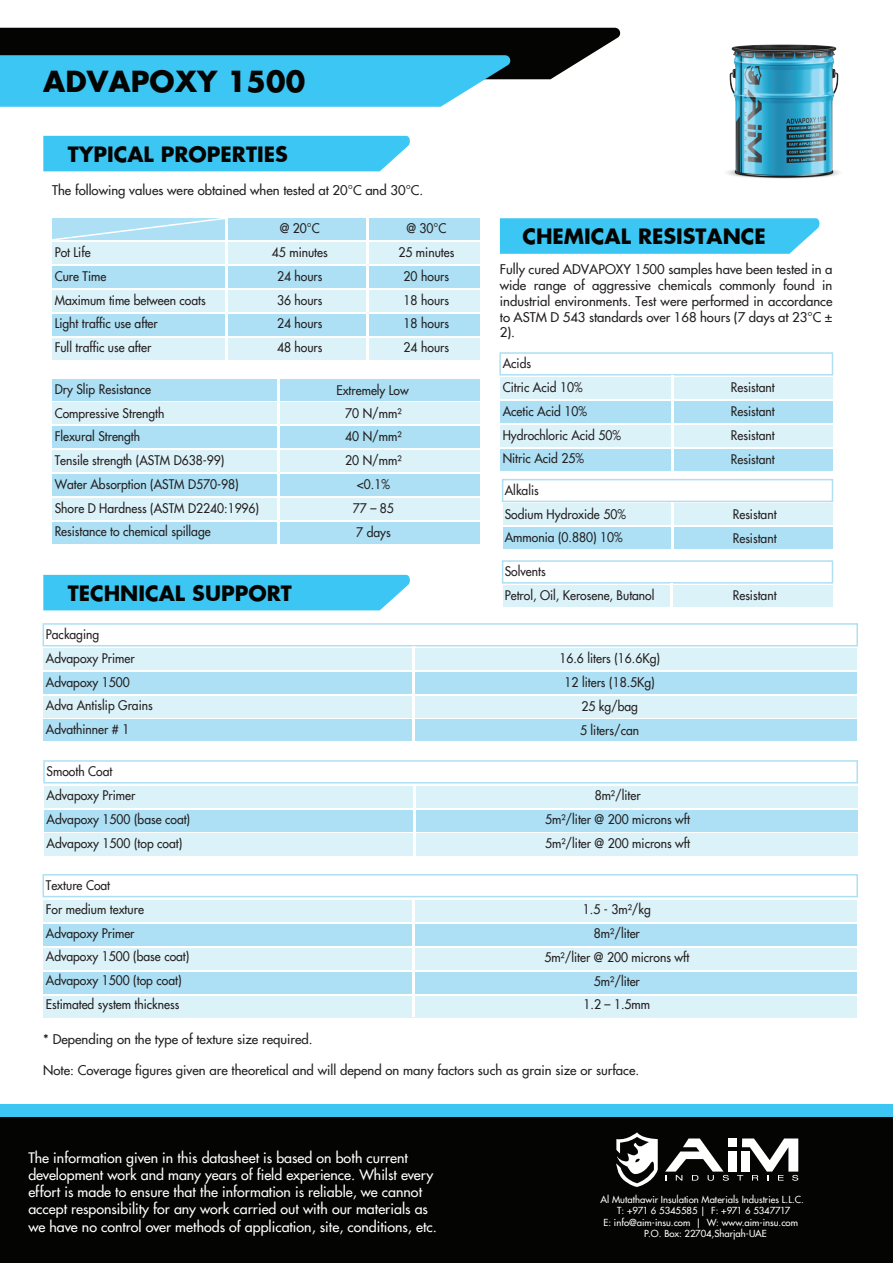
<style>
.page{position:relative;width:893px;height:1263px;background:#fff}
.page>*{position:absolute;margin:0;border:0;box-sizing:border-box;transform-origin:0 0}
.t1{font:700 28.35px "Futura";color:#040503}
.t2{font:700 20.7px "Futura";color:#040503}
.t3{font:500 14.25px/17.1px "Futura";color:#fff}
.t4{font:500 13.2px/15.8px "Futura";color:#231f20;text-align:justify}
.t5{font:500 13.05px/23.7px "Futura";color:#231f20;scale:.93 1}
.t6{font:500 9.45px "Futura";color:#fff}
</style>
<div class="page">
<div style="left:0;top:1104px;width:893px;height:145px;background:#3cc6f3"></div>
<div style="left:0;top:1117px;width:893px;height:146px;background:#040503"></div>
<div style="left:503px;top:585px;width:329px;height:22px;background:#dcf2f9"></div>
<div style="left:502px;top:560px;width:331px;height:24px;border:2px solid #ade0f4"></div>
<hr style="left:670px;top:583px;width:2px;height:24px;background:#fff">
<div style="left:503px;top:503px;width:329px;height:22px;background:#dcf2f9"></div>
<div style="left:502px;top:479px;width:331px;height:23px;border:2px solid #ade0f4"></div>
<div style="left:503px;top:527px;width:329px;height:22px;background:#ade0f4"></div>
<hr style="left:671px;top:502px;width:2px;height:47px;background:#fff">
<div style="left:728px;top:1138px;width:9px;height:9px;background:#fff"></div>
<div style="left:728px;top:1151px;width:9px;height:20px;background:#fff"></div>
<svg style="left:665px;top:1138px;width:64px;height:43px"></svg>
<svg style="left:737px;top:1138px;width:61px;height:43px"></svg>
<svg style="left:616px;top:1132px;width:42px;height:55px"></svg>
<div style="left:43px;top:575px;width:367px;height:35px;background:#3cc6f3"></div>
<div style="left:43px;top:136px;width:367px;height:35px;background:#3cc6f3"></div>
<div style="left:43px;top:648px;width:814px;height:22px;background:#dcf2f9"></div>
<div style="left:43px;top:623px;width:815px;height:23px;border:2px solid #ade0f4"></div>
<div style="left:43px;top:672px;width:814px;height:21px;background:#ade0f4"></div>
<div style="left:43px;top:696px;width:814px;height:21px;background:#dcf2f9"></div>
<div style="left:43px;top:719px;width:814px;height:22px;background:#ade0f4"></div>
<hr style="left:412px;top:646px;width:2px;height:95px;background:#fff">
<div style="left:44px;top:786px;width:813px;height:22px;background:#dcf2f9"></div>
<div style="left:44px;top:833px;width:813px;height:21px;background:#dcf2f9"></div>
<div style="left:43px;top:760px;width:815px;height:23px;border:2px solid #ade0f4"></div>
<div style="left:44px;top:810px;width:813px;height:22px;background:#ade0f4"></div>
<div style="left:44px;top:834px;width:813px;height:22px;background:#dcf2f9"></div>
<hr style="left:413px;top:785px;width:2px;height:71px;background:#fff">
<div style="left:43px;top:900px;width:814px;height:22px;background:#dcf2f9"></div>
<div style="left:43px;top:874px;width:815px;height:23px;border:2px solid #ade0f4"></div>
<div style="left:43px;top:924px;width:814px;height:22px;background:#ade0f4"></div>
<div style="left:43px;top:972px;width:814px;height:21px;background:#ade0f4"></div>
<div style="left:43px;top:948px;width:814px;height:21px;background:#dcf2f9"></div>
<div style="left:43px;top:995px;width:814px;height:22px;background:#dcf2f9"></div>
<hr style="left:412px;top:898px;width:3px;height:119px;background:#fff">
<img style="left:727px;top:44px;width:113px;height:135px">
<svg style="left:500px;top:218px;width:320px;height:36px;background:#45c8f3"></svg>
<div style="left:52px;top:242px;width:427px;height:22px;background:#dcf2f9"></div>
<div style="left:52px;top:218px;width:427px;height:22px;background:#ade0f4"></div>
<div style="left:52px;top:266px;width:427px;height:22px;background:#ade0f4"></div>
<div style="left:52px;top:290px;width:427px;height:22px;background:#dcf2f9"></div>
<div style="left:52px;top:314px;width:427px;height:21px;background:#ade0f4"></div>
<div style="left:52px;top:338px;width:427px;height:21px;background:#dcf2f9"></div>
<hr style="left:225px;top:215px;width:3px;height:144px;background:#fff">
<hr style="left:367px;top:215px;width:2px;height:144px;background:#fff">
<div style="left:52px;top:402px;width:427px;height:22px;background:#dcf2f9"></div>
<div style="left:52px;top:379px;width:427px;height:21px;background:#ade0f4"></div>
<div style="left:52px;top:426px;width:427px;height:22px;background:#ade0f4"></div>
<div style="left:52px;top:450px;width:427px;height:22px;background:#dcf2f9"></div>
<div style="left:52px;top:474px;width:427px;height:22px;background:#ade0f4"></div>
<div style="left:52px;top:498px;width:427px;height:22px;background:#dcf2f9"></div>
<div style="left:52px;top:522px;width:427px;height:22px;background:#ade0f4"></div>
<hr style="left:277px;top:376px;width:3px;height:168px;background:#fff">
<div style="left:500px;top:377px;width:332px;height:22px;background:#dcf2f9"></div>
<div style="left:499px;top:352px;width:334px;height:24px;border:2px solid #ade0f4"></div>
<div style="left:500px;top:401px;width:332px;height:22px;background:#ade0f4"></div>
<div style="left:500px;top:425px;width:332px;height:21px;background:#dcf2f9"></div>
<div style="left:500px;top:449px;width:332px;height:21px;background:#ade0f4"></div>
<hr style="left:671px;top:375px;width:2px;height:95px;background:#fff">
<svg style="left:52px;top:218px;width:173px;height:22px"></svg>
<svg style="left:0;top:28px;width:621px;height:79px;background:#3e859b"></svg>
<h1 class="t1" style="left:43px;top:61px;width:263px">ADVAPOXY 1500</h1>
<h2 class="t2" style="left:68px;top:139px;width:222px">TYPICAL PROPERTIES</h2>
<p class="t4" style="left:52px;top:183px;width:373px">The following values were obtained when tested at 20°C and 30°C.</p>
<p class="t5" style="left:55px;top:240px;width:164px">Pot Life<br>Cure Time<br>Maximum time between coats<br>Light traffic use after<br>Full traffic use after</p>
<p class="t5" style="left:55px;top:377px;width:221px">Dry Slip Resistance<br>Compressive Strength<br>Flexural Strength<br>Tensile strength (ASTM D638-99)<br>Water Absorption (ASTM D570-98)<br>Shore D Hardness (ASTM D2240:1996)<br>Resistance to chemical spillage</p>
<p class="t5" style="left:272px;top:217px;width:62px;text-align:center">@ 20°C<br>45 minutes<br>24 hours<br>36 hours<br>24 hours<br>48 hours</p>
<p class="t5" style="left:398px;top:217px;width:62px;text-align:center">@ 30°C<br>25 minutes<br>20 hours<br>18 hours<br>18 hours<br>24 hours</p>
<p class="t5" style="left:336px;top:379px;width:79px">Extremely Low</p>
<p class="t5" style="left:345px;top:401px;width:62px;text-align:center">70 N/mm²<br>40 N/mm²<br>20 N/mm² &lt;0.1%<br>77 – 85<br>7 days</p>
<h2 class="t2" style="left:68px;top:578px;width:226px">TECHNICAL SUPPORT</h2>
<p class="t5" style="left:46px;top:623px;width:116px">Packaging<br>Advapoxy Primer<br>Advapoxy 1500<br>Adva Antislip Grains<br>Advathinner # 1</p>
<p class="t5" style="left:47px;top:760px;width:156px">Smooth Coat<br>Advapoxy Primer<br>Advapoxy 1500 (base coat)<br>Advapoxy 1500 (top coat)</p>
<p class="t5" style="left:46px;top:873px;width:156px">Texture Coat<br>For medium texture<br>Advapoxy Primer<br>Advapoxy 1500 (base coat)<br>Advapoxy 1500 (top coat)<br>Estimated system thickness</p>
<h2 class="t2" style="left:522px;top:222px;width:245px">CHEMICAL RESISTANCE</h2>
<p class="t4" style="left:500px;top:262px;width:334px">Fully cured ADVAPOXY 1500 samples have been tested in a wide range of aggressive chemicals commonly found in industrial environments. Test were performed in accordance to ASTM D 543 standards over 168 hours (7 days at 23°C ± 2).</p>
<p class="t5" style="left:503px;top:352px;width:129px">Acids<br>Citric Acid 10%<br>Acetic Acid 10%<br>Hydrochloric Acid 50%<br>Nitric Acid 25%</p>
<p class="t5" style="left:505px;top:478px;width:132px">Alkalis<br>Sodium Hydroxide 50%<br>Ammonia (0.880) 10%</p>
<p class="t5" style="left:505px;top:560px;width:162px">Solvents<br>Petrol, Oil, Kerosene, Butanol</p>
<p class="t5" style="left:559px;top:647px;width:110px;text-align:center">16.6 liters (16.6Kg)<br>12 liters (18.5Kg)<br>25 kg/bag<br>5 liters/can</p>
<p class="t5" style="left:545px;top:784px;width:157px;text-align:center">8m²/liter<br>5m²/liter @ 200 microns wft<br>5m²/liter @ 200 microns wft</p>
<p class="t5" style="left:544px;top:898px;width:157px;text-align:center">1.5 - 3m²/kg<br>8m²/liter<br>5m²/liter @ 200 microns wft<br>5m²/liter<br>1.2 – 1.5mm</p>
<p class="t5" style="left:731px;top:376px;width:49px;text-align:justify">Resistant Resistant Resistant Resistant</p>
<p class="t5" style="left:733px;top:502px;width:49px">Resistant<br>Resistant</p>
<p class="t5" style="left:733px;top:584px;width:49px">Resistant</p>
<p class="t4" style="left:43px;top:1031px;width:271px">* Depending on the type of texture size required.</p>
<p class="t4" style="left:43px;top:1063px;width:597px">Note: Coverage figures given are theoretical and will depend on many factors such as grain size or surface.</p>
<p class="t3" style="left:28px;top:1149px;width:410px">The information given in this datasheet is based on both current development work and many years of field experience. Whilst every effort is made to ensure that the information is reliable, we cannot accept responsibility for any work carried out with our materials as we have no control over methods of application, site, conditions, etc.</p>
<p class="t6" style="left:601px;top:1193px;width:205px">Al Mutathawir Insulation Materials Industries L.L.C.</p>
<p class="t6" style="left:617px;top:1205px;width:175px">T: +971 6 5345585 | F: +971 6 5347717</p>
<p class="t6" style="left:603px;top:1216px;width:196px">E: info@aim-insu.com | W: www.aim-insu.com</p>
<p class="t6" style="left:644px;top:1228px;width:124px">P.O. Box: 22704,Sharjah-UAE</p>
</div>
